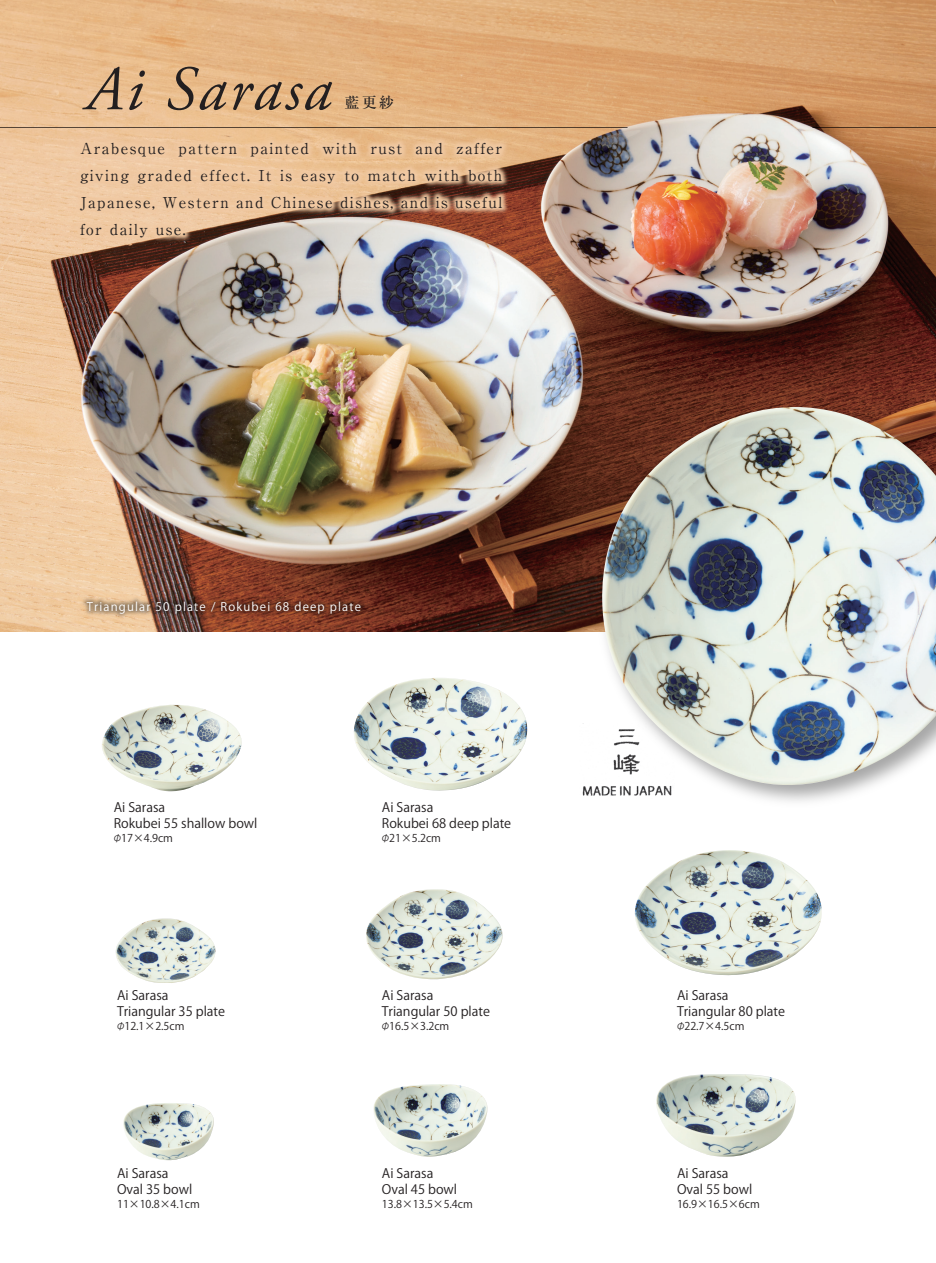
<style>
.page{position:relative;width:936px;height:1263px;background:#fff}
.page>*{position:absolute;margin:0;border:0;box-sizing:border-box;transform-origin:0 0}
.t1{font:italic 63px "Adobe Garamond Pro";letter-spacing:.045em;color:#231f20}
.t2{font:700 15px/27px "A1 Mincho Std";letter-spacing:.1em;color:#231f20;text-align:justify}
.t3{font:500 15px "Ryumin Pr 6 N";color:#231f20}
.t4{font:12.9px/15.9px "Koz Go Pro";color:#231f20}
.t5{font:11.7px "Koz Go Pro";letter-spacing:.1em;color:#fff}
.t6{font:10.8px "Koz Go Pro";color:#231f20}
.s1{font-family:"Gothic MB101 Pr 6 N";font-weight:300;font-size:9.75px}
</style>
<div class="page">
<img style="left:0;top:0;width:935px;height:631px">
<img style="left:115px;top:918px;width:101px;height:65px">
<img style="left:366px;top:889px;width:137px;height:91px">
<img style="left:634px;top:850px;width:188px;height:126px">
<img style="left:123px;top:1103px;width:91px;height:57px">
<img style="left:373px;top:1084px;width:115px;height:73px">
<img style="left:656px;top:1074px;width:140px;height:83px">
<img style="left:102px;top:705px;width:140px;height:86px">
<img style="left:354px;top:678px;width:173px;height:113px">
<img style="left:582px;top:723px;width:9px;height:73px">
<hr style="left:812px;top:127px;width:123px;height:1px;background:#231f20">
<hr style="left:0;top:127px;width:627px;height:1px;background:#231f20">
<img style="left:31px;top:544px;width:387px;height:88px">
<img style="left:591px;top:396px;width:344px;height:406px">
<img style="left:601px;top:407px;width:334px;height:379px">
<img style="left:23px;top:84px;width:544px;height:240px">
<h1 class="t1" style="left:86px;top:51px;width:247px">Ai Sarasa</h1>
<p class="t3" style="left:344px;top:91px;width:51px">藍更紗</p>
<p class="t2" style="left:80px;top:133px;width:424px">Arabesque pattern painted with rust and zaffer giving graded effect. It is easy to match with both Japanese, Western and Chinese dishes, and is useful for daily use.</p>
<p class="t5" style="left:87px;top:599px;width:275px">Triangular 50 plate / Rokubei 68 deep plate</p>
<p class="t4" style="left:114px;top:799px;width:145px">Ai Sarasa<br>Rokubei 55 shallow bowl</p>
<p class="t6" style="left:112px;top:831px;width:62px"><span class="s1">φ</span>17×4.9cm</p>
<p class="t4" style="left:117px;top:988px;width:110px">Ai Sarasa<br>Triangular 35 plate</p>
<p class="t6" style="left:115px;top:1019px;width:71px"><span class="s1">φ</span>12.1×2.5cm</p>
<p class="t4" style="left:117px;top:1166px;width:77px">Ai Sarasa<br>Oval 35 bowl</p>
<p class="t6" style="left:117px;top:1197px;width:84px">11×10.8×4.1cm</p>
<p class="t4" style="left:382px;top:799px;width:131px">Ai Sarasa<br>Rokubei 68 deep plate</p>
<p class="t6" style="left:380px;top:831px;width:62px"><span class="s1">φ</span>21×5.2cm</p>
<p class="t4" style="left:382px;top:988px;width:110px">Ai Sarasa<br>Triangular 50 plate</p>
<p class="t6" style="left:380px;top:1019px;width:71px"><span class="s1">φ</span>16.5×3.2cm</p>
<p class="t4" style="left:382px;top:1166px;width:77px">Ai Sarasa<br>Oval 45 bowl</p>
<p class="t6" style="left:382px;top:1197px;width:92px">13.8×13.5×5.4cm</p>
<p class="t4" style="left:677px;top:988px;width:110px">Ai Sarasa<br>Triangular 80 plate</p>
<p class="t6" style="left:675px;top:1019px;width:71px"><span class="s1">φ</span>22.7×4.5cm</p>
<p class="t4" style="left:677px;top:1166px;width:77px">Ai Sarasa<br>Oval 55 bowl</p>
<p class="t6" style="left:677px;top:1197px;width:84px">16.9×16.5×6cm</p>
</div>
